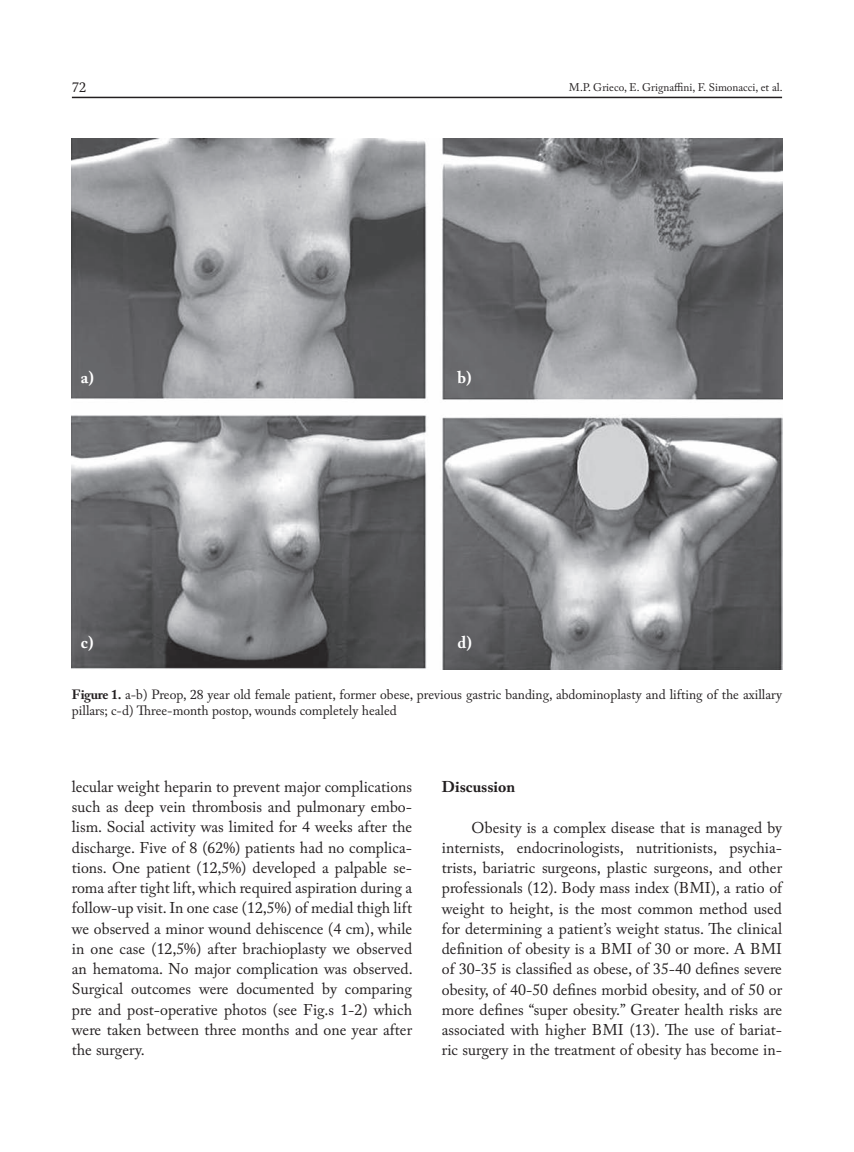
<style>
.page{position:relative;width:854px;height:1152px;background:#fff}
.page>*{position:absolute;margin:0;border:0;box-sizing:border-box;transform-origin:0 0}
.t1{font:700 16.5px "Mattioli 1885";color:#fff}
.t2{font:15.75px/20.2px "Mattioli 1885";color:#231f20;text-align:justify}
.t3{font:700 15.75px "Mattioli 1885";color:#231f20}
.t4{font:14.25px "Mattioli 1885";color:#231f20}
.t5{font:13.5px/16.5px "Mattioli 1885";color:#231f20}
.t6{font:11.25px "Mattioli 1885";color:#231f20}
.s1{font-weight:700}
</style>
<div class="page">
<hr style="left:72px;top:97px;width:710px;height:1px;background:#231f20">
<img style="left:72px;top:138px;width:710px;height:531px">
<p class="t4" style="left:72px;top:79px;width:16px">72</p>
<p class="t6" style="left:569px;top:81px;width:215px">M.P. Grieco, E. Grignaffini, F. Simonacci, et al.</p>
<p class="t1" style="left:81px;top:367px;width:14px">a)</p>
<p class="t1" style="left:458px;top:367px;width:16px">b)</p>
<p class="t1" style="left:81px;top:632px;width:14px">c)</p>
<p class="t1" style="left:458px;top:632px;width:16px">d)</p>
<p class="t5" style="left:72px;top:686px;width:712px"><span class="s1">Figure 1.</span> a-b) Preop, 28 year old female patient, former obese, previous gastric banding, abdominoplasty and lifting of the axillary pillars; c-d) Three-month postop, wounds completely healed</p>
<p class="t2" style="left:72px;top:776px;width:342px">lecular weight heparin to prevent major complications such as deep vein thrombosis and pulmonary embo&shy;lism. Social activity was limited for 4 weeks after the discharge. Five of 8 (62%) patients had no complica&shy;tions. One patient (12,5%) developed a palpable se&shy;roma after tight lift, which required aspiration during a follow-up visit. In one case (12,5%) of medial thigh lift we observed a minor wound dehiscence (4 cm), while in one case (12,5%) after brachioplasty we observed an hematoma. No major complication was observed.<br>Surgical outcomes were documented by comparing pre and post-operative photos (see Fig.s 1-2) which were taken between three months and one year after the surgery.</p>
<p class="t3" style="left:442px;top:777px;width:75px">Discussion</p>
<p class="t2" style="left:442px;top:817px;width:342px;text-indent:30px">Obesity is a complex disease that is managed by internists, endocrinologists, nutritionists, psychia&shy;trists, bariatric surgeons, plastic surgeons, and other professionals (12). Body mass index (BMI), a ratio of weight to height, is the most common method used for determining a patient’s weight status. The clinical definition of obesity is a BMI of 30 or more. A BMI of 30-35 is classified as obese, of 35-40 defines severe obesity, of 40-50 defines morbid obesity, and of 50 or more defines “super obesity.” Greater health risks are associated with higher BMI (13). The use of bariat&shy;ric surgery in the treatment of obesity has become in-</p>
</div>
